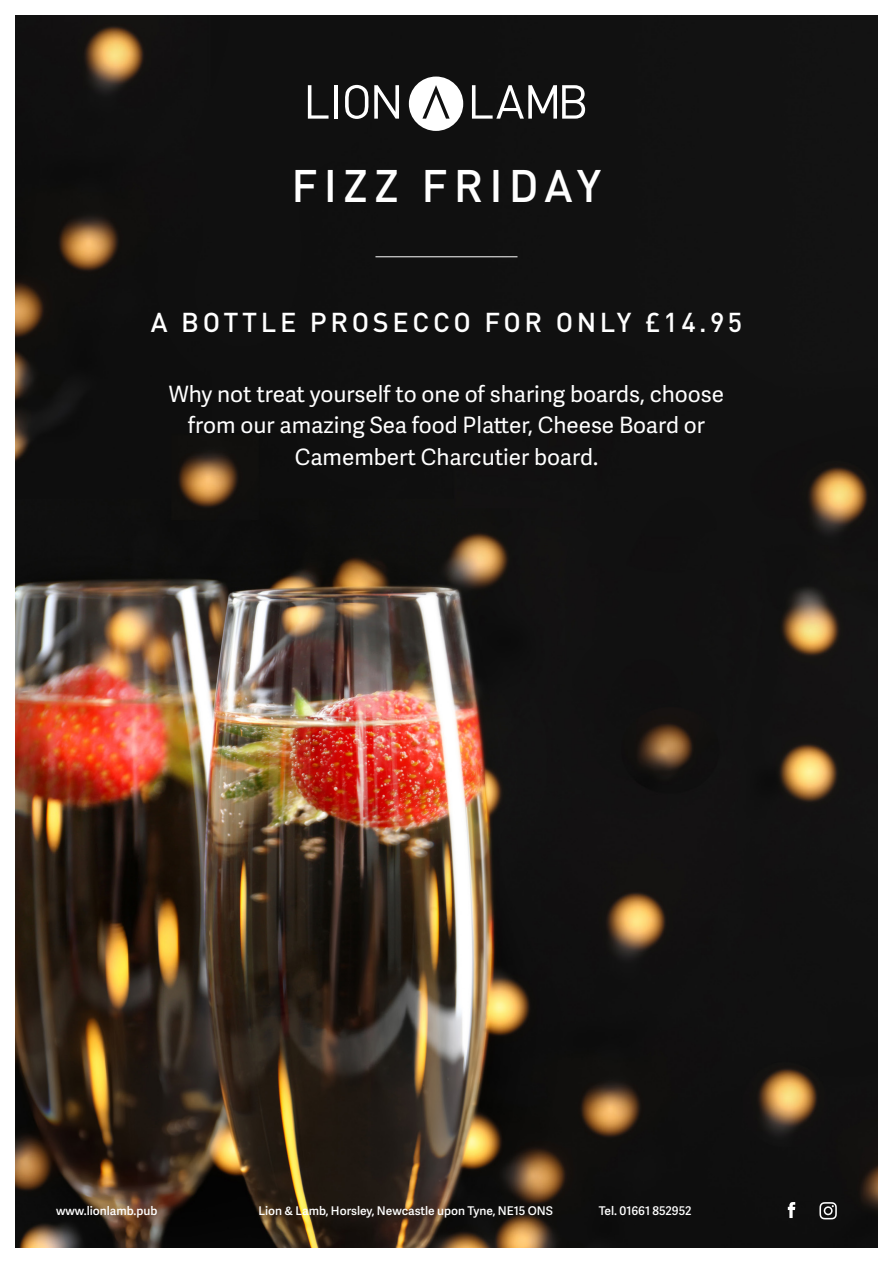
<style>
.page{position:relative;width:893px;height:1263px;background:#fff}
.page>*{position:absolute;margin:0;border:0;box-sizing:border-box;transform-origin:0 0}
.t1{font:500 45px "DINOT";letter-spacing:.135em;color:#fff}
.t2{font:500 27px "DINOT";letter-spacing:.135em;color:#fff}
.t3{font:22.5px/31.5px "Adelle Sans";color:#fff;text-align:center}
.t4{font:600 12px "Adelle Sans";color:#fff}
</style>
<div class="page">
<img style="left:16px;top:16px;width:861px;height:1231px">
<svg style="left:788px;top:1202px;width:7px;height:16px"></svg>
<svg style="left:819px;top:1202px;width:18px;height:17px"></svg>
<hr style="left:375px;top:256px;width:142px;height:1px;background:#fff">
<svg style="left:409px;top:77px;width:54px;height:54px"></svg>
<svg style="left:308px;top:85px;width:21px;height:34px"></svg>
<hr style="left:335px;top:85px;width:3px;height:34px;background:#fff">
<svg style="left:345px;top:85px;width:23px;height:34px"></svg>
<svg style="left:374px;top:85px;width:25px;height:34px"></svg>
<svg style="left:472px;top:85px;width:113px;height:34px"></svg>
<p class="t1" style="left:292px;top:155px;width:311px">FIZZ FRIDAY</p>
<p class="t2" style="left:151px;top:304px;width:593px">A BOTTLE PROSECCO FOR ONLY £14.95</p>
<p class="t3" style="left:169px;top:377px;width:557px">Why not treat yourself to one of sharing boards, choose from our amazing Sea food Platter, Cheese Board or<br>Camembert Charcutier board.</p>
<p class="t4" style="left:56px;top:1202px;width:103px">www.lionlamb.pub</p>
<p class="t4" style="left:258px;top:1202px;width:296px">Lion &amp; Lamb, Horsley, Newcastle upon Tyne, NE15 ONS</p>
<p class="t4" style="left:599px;top:1202px;width:94px">Tel. 01661 852952</p>
</div>
